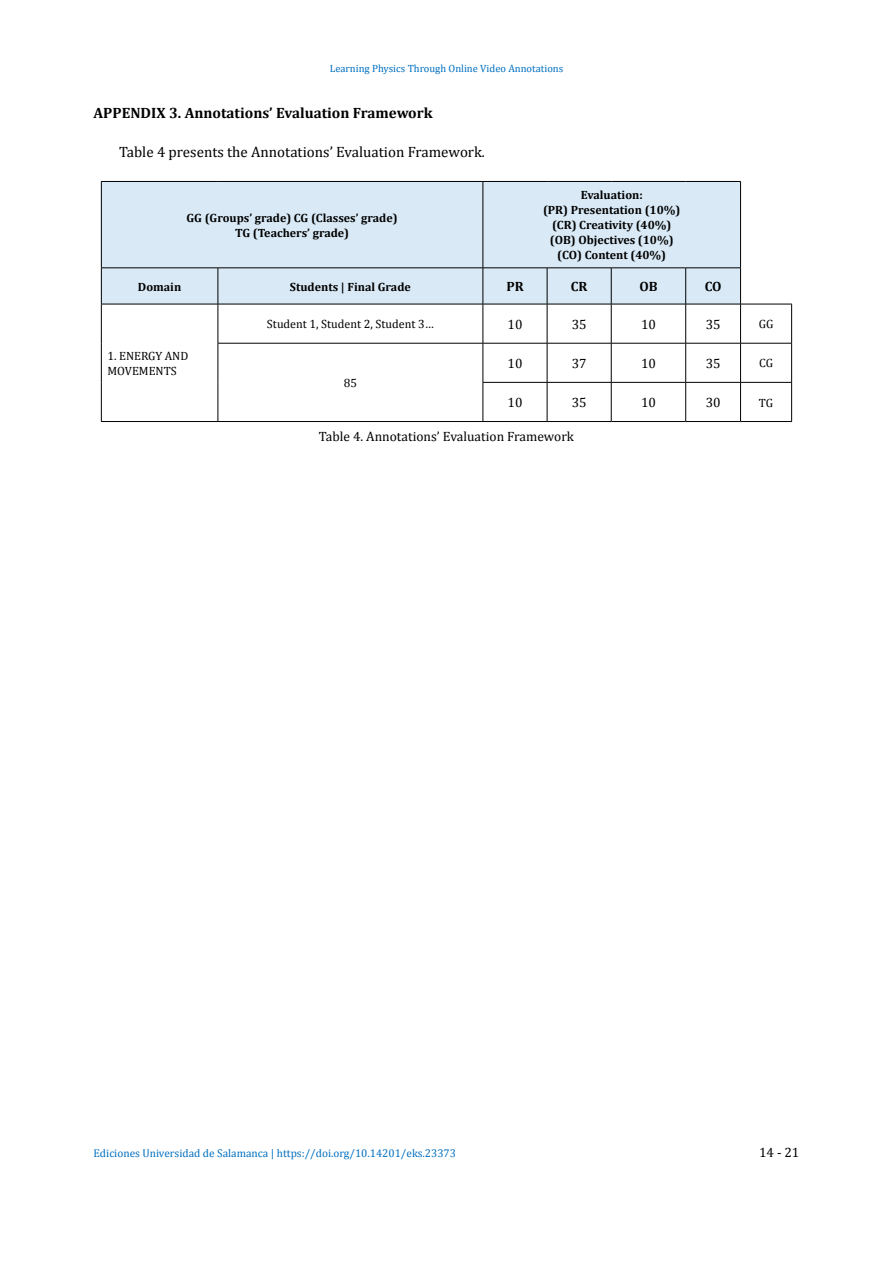
<style>
.page{position:relative;width:893px;height:1263px;background:#fff}
.page>*{position:absolute;margin:0;border:0;box-sizing:border-box;transform-origin:0 0}
.Body{font:15px "Cambria";color:#000}
._1{font:700 15px "Cambria";color:#000}
.Pie-tabla{font:13.5px "Cambria";color:#000}
.texto-tabla{font:13.5px "Cambria";color:#000}
.texto-tabla-2{font:700 13.5px "Cambria";color:#000}
.texto-tabla-3{font:700 12px "Cambria";color:#000}
.texto-tabla-4{font:12px/15px "Cambria";color:#000}
.t1{font:11.25px "Cambria";color:#0070c0}
.t2{font:10.5px "Cambria";color:#0070c0}
</style>
<div class="page">
<div style="left:102px;top:182px;width:638px;height:122px;background:#d9eaf6"></div>
<hr style="left:101px;top:181px;width:117px;height:1px;background:#000">
<hr style="left:101px;top:182px;width:1px;height:86px;background:#000">
<hr style="left:218px;top:181px;width:265px;height:1px;background:#000">
<hr style="left:483px;top:181px;width:64px;height:1px;background:#000">
<hr style="left:483px;top:182px;width:1px;height:86px;background:#000">
<hr style="left:547px;top:181px;width:64px;height:1px;background:#000">
<hr style="left:611px;top:181px;width:75px;height:1px;background:#000">
<hr style="left:686px;top:181px;width:55px;height:1px;background:#000">
<hr style="left:740px;top:182px;width:1px;height:86px;background:#000">
<hr style="left:101px;top:268px;width:117px;height:1px;background:#000">
<hr style="left:101px;top:268px;width:1px;height:36px;background:#000">
<hr style="left:218px;top:268px;width:265px;height:1px;background:#000">
<hr style="left:218px;top:268px;width:1px;height:36px;background:#000">
<hr style="left:483px;top:268px;width:64px;height:1px;background:#000">
<hr style="left:483px;top:268px;width:1px;height:36px;background:#000">
<hr style="left:547px;top:268px;width:64px;height:1px;background:#000">
<hr style="left:547px;top:268px;width:1px;height:36px;background:#000">
<hr style="left:611px;top:268px;width:75px;height:1px;background:#000">
<hr style="left:611px;top:268px;width:1px;height:36px;background:#000">
<hr style="left:686px;top:268px;width:55px;height:1px;background:#000">
<hr style="left:685px;top:268px;width:1px;height:36px;background:#000">
<hr style="left:740px;top:268px;width:1px;height:36px;background:#000">
<hr style="left:101px;top:304px;width:117px;height:1px;background:#000">
<hr style="left:101px;top:304px;width:1px;height:39px;background:#000">
<hr style="left:101px;top:343px;width:1px;height:39px;background:#000">
<hr style="left:101px;top:382px;width:1px;height:39px;background:#000">
<hr style="left:101px;top:421px;width:117px;height:1px;background:#000">
<hr style="left:218px;top:304px;width:265px;height:1px;background:#000">
<hr style="left:218px;top:304px;width:1px;height:39px;background:#000">
<hr style="left:483px;top:304px;width:64px;height:1px;background:#000">
<hr style="left:483px;top:304px;width:1px;height:39px;background:#000">
<hr style="left:547px;top:304px;width:64px;height:1px;background:#000">
<hr style="left:547px;top:304px;width:1px;height:39px;background:#000">
<hr style="left:611px;top:304px;width:75px;height:1px;background:#000">
<hr style="left:611px;top:304px;width:1px;height:39px;background:#000">
<hr style="left:686px;top:304px;width:54px;height:1px;background:#000">
<hr style="left:685px;top:304px;width:1px;height:39px;background:#000">
<hr style="left:740px;top:304px;width:52px;height:1px;background:#000">
<hr style="left:740px;top:304px;width:1px;height:39px;background:#000">
<hr style="left:791px;top:304px;width:1px;height:39px;background:#000">
<hr style="left:218px;top:343px;width:265px;height:1px;background:#000">
<hr style="left:218px;top:343px;width:1px;height:39px;background:#000">
<hr style="left:218px;top:382px;width:1px;height:39px;background:#000">
<hr style="left:218px;top:421px;width:265px;height:1px;background:#000">
<hr style="left:483px;top:343px;width:64px;height:1px;background:#000">
<hr style="left:483px;top:343px;width:1px;height:39px;background:#000">
<hr style="left:547px;top:343px;width:64px;height:1px;background:#000">
<hr style="left:547px;top:343px;width:1px;height:39px;background:#000">
<hr style="left:611px;top:343px;width:75px;height:1px;background:#000">
<hr style="left:611px;top:343px;width:1px;height:39px;background:#000">
<hr style="left:686px;top:343px;width:54px;height:1px;background:#000">
<hr style="left:685px;top:343px;width:1px;height:39px;background:#000">
<hr style="left:740px;top:343px;width:52px;height:1px;background:#000">
<hr style="left:740px;top:343px;width:1px;height:39px;background:#000">
<hr style="left:791px;top:343px;width:1px;height:39px;background:#000">
<hr style="left:483px;top:382px;width:64px;height:1px;background:#000">
<hr style="left:483px;top:383px;width:1px;height:38px;background:#000">
<hr style="left:547px;top:382px;width:64px;height:1px;background:#000">
<hr style="left:547px;top:383px;width:1px;height:38px;background:#000">
<hr style="left:611px;top:382px;width:75px;height:1px;background:#000">
<hr style="left:611px;top:383px;width:1px;height:38px;background:#000">
<hr style="left:686px;top:382px;width:54px;height:1px;background:#000">
<hr style="left:685px;top:383px;width:1px;height:38px;background:#000">
<hr style="left:740px;top:382px;width:52px;height:1px;background:#000">
<hr style="left:740px;top:383px;width:1px;height:38px;background:#000">
<hr style="left:791px;top:383px;width:1px;height:38px;background:#000">
<hr style="left:483px;top:421px;width:64px;height:1px;background:#000">
<hr style="left:547px;top:421px;width:64px;height:1px;background:#000">
<hr style="left:611px;top:421px;width:75px;height:1px;background:#000">
<hr style="left:686px;top:421px;width:54px;height:1px;background:#000">
<hr style="left:740px;top:421px;width:52px;height:1px;background:#000">
<p class="t2" style="left:330px;top:62px;width:235px">Learning Physics Through Online Video Annotations</p>
<p class="_1" style="left:94px;top:104px;width:340px">APPENDIX 3. Annotations’ Evaluation Framework</p>
<p class="Body" style="left:119px;top:143px;width:367px">Table 4 presents the Annotations’ Evaluation Framework.</p>
<p class="texto-tabla-3" style="left:187px;top:210px;width:213px">GG (Groups’ grade) CG (Classes’ grade)</p>
<p class="texto-tabla-3" style="left:235px;top:225px;width:116px">TG (Teachers’ grade)</p>
<p class="texto-tabla-3" style="left:581px;top:188px;width:64px">Evaluation:</p>
<p class="texto-tabla-3" style="left:543px;top:203px;width:139px">(PR) Presentation (10%)</p>
<p class="texto-tabla-3" style="left:552px;top:218px;width:121px">(CR) Creativity (40%)</p>
<p class="texto-tabla-3" style="left:550px;top:233px;width:125px">(OB) Objectives (10%)</p>
<p class="texto-tabla-3" style="left:557px;top:248px;width:110px">(CO) Content (40%)</p>
<p class="texto-tabla-3" style="left:138px;top:279px;width:45px">Domain</p>
<p class="texto-tabla-3" style="left:290px;top:279px;width:122px">Students | Final Grade</p>
<p class="texto-tabla-2" style="left:506px;top:278px;width:19px">PR</p>
<p class="texto-tabla-2" style="left:571px;top:278px;width:18px">CR</p>
<p class="texto-tabla-2" style="left:639px;top:278px;width:20px">OB</p>
<p class="texto-tabla-2" style="left:705px;top:278px;width:18px">CO</p>
<p class="texto-tabla-4" style="left:107px;top:348px;width:83px">1. ENERGY AND<br>MOVEMENTS</p>
<p class="texto-tabla-4" style="left:267px;top:317px;width:168px">Student 1, Student 2, Student 3…</p>
<p class="texto-tabla" style="left:507px;top:316px;width:16px">10</p>
<p class="texto-tabla" style="left:572px;top:316px;width:16px">35</p>
<p class="texto-tabla" style="left:641px;top:316px;width:16px">10</p>
<p class="texto-tabla" style="left:706px;top:316px;width:16px">35</p>
<p class="texto-tabla-4" style="left:759px;top:317px;width:16px">GG</p>
<p class="texto-tabla" style="left:507px;top:355px;width:16px">10</p>
<p class="texto-tabla" style="left:572px;top:355px;width:16px">37</p>
<p class="texto-tabla" style="left:641px;top:355px;width:16px">10</p>
<p class="texto-tabla" style="left:706px;top:355px;width:16px">35</p>
<p class="texto-tabla-4" style="left:759px;top:356px;width:16px">CG</p>
<p class="texto-tabla" style="left:507px;top:394px;width:16px">10</p>
<p class="texto-tabla" style="left:572px;top:394px;width:16px">35</p>
<p class="texto-tabla" style="left:641px;top:394px;width:16px">10</p>
<p class="texto-tabla" style="left:706px;top:394px;width:16px">30</p>
<p class="texto-tabla-4" style="left:759px;top:395px;width:16px">TG</p>
<p class="Pie-tabla" style="left:319px;top:428px;width:257px">Table 4. Annotations’ Evaluation Framework</p>
<p class="texto-tabla-4" style="left:344px;top:376px;width:15px">85</p>
<p class="t1" style="left:94px;top:1146px;width:364px">Ediciones Universidad de Salamanca | https://doi.org/10.14201/eks.23373</p>
<p class="Pie-tabla" style="left:759px;top:1143px;width:42px">14 - 21</p>
</div>
